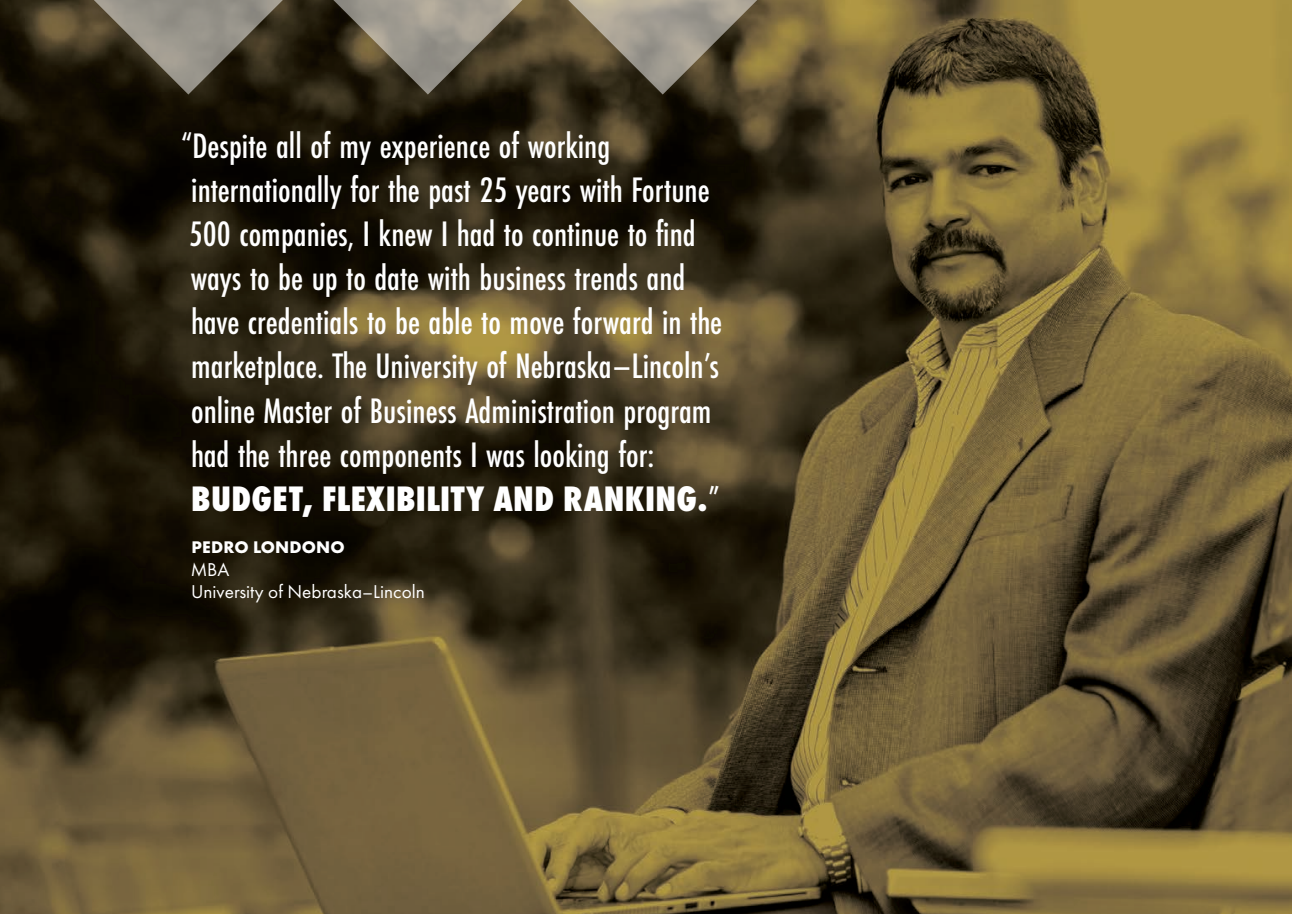
<style>
.page{position:relative;width:1292px;height:914px;background:#fff}
.page>*{position:absolute;margin:0;border:0;box-sizing:border-box;transform-origin:0 0}
._1-Quote_Large{font:500 36.75px/44.1px "Futura PT Cond";color:#fff}
._1-Body_Futura_Book{font:19.25px/22.8px "Futura PT";color:#fff}
._1-Name_Black{font:700 17.5px "Futura PT";letter-spacing:.01em;color:#fff}
.s1{font-weight:800}
</style>
<div class="page">
<img style="left:0;top:0;width:1292px;height:914px">
<svg style="left:79px;top:0;width:219px;height:94px;background:#5c5648"></svg>
<svg style="left:318px;top:0;width:219px;height:94px;background:#655d4d"></svg>
<svg style="left:553px;top:0;width:219px;height:94px;background:#776d58"></svg>
<p class="_1-Quote_Large" style="left:181px;top:123px;width:543px">“Despite all of my experience of working internationally for the past 25 years with Fortune 500 companies, I knew I had to continue to find ways to be up to date with business trends and have credentials to be able to move forward in the marketplace. The University of Nebraska–Lincoln’s online Master of Business Administration program had the three components I was looking for:<br><span class="s1">BUDGET, FLEXIBILITY AND RANKING.</span>”</p>
<p class="_1-Name_Black" style="left:192px;top:535px;width:155px">PEDRO LONDONO</p>
<p class="_1-Body_Futura_Book" style="left:191px;top:557px;width:236px">MBA<br>University of Nebraska–Lincoln</p>
</div>
